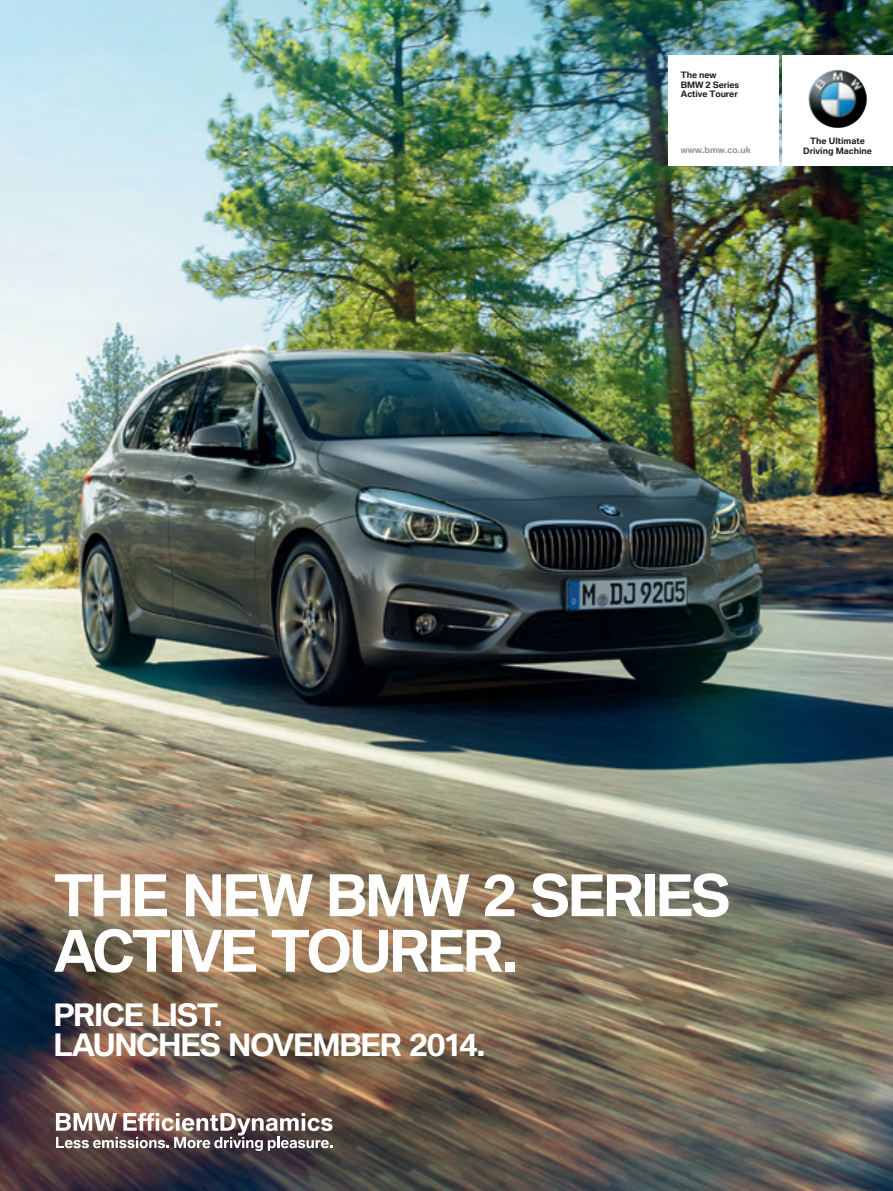
<style>
.page{position:relative;width:893px;height:1191px;background:#fff}
.page>*{position:absolute;margin:0;border:0;box-sizing:border-box;transform-origin:0 0}
.t1{font:700 55.5px/55.5px "BMW Type Global Pro";letter-spacing:-.05em;color:#fff}
.t2{font:700 30px "BMW Type Global Pro";letter-spacing:-.045em;color:#fff}
.t3{font:700 8.55px/9.4px "BMW Type Global Pro";letter-spacing:-.005em;color:#231f20}
.t4{font:700 8.55px "BMW Type Global Pro";color:#939598}
</style>
<div class="page">
<img style="left:0;top:0;width:893px;height:1191px">
<div style="left:782px;top:55px;width:111px;height:111px;background:#fff"></div>
<div style="left:668px;top:55px;width:111px;height:111px;background:#fff"></div>
<img style="left:808px;top:70px;width:59px;height:58px">
<svg style="left:56px;top:1112px;width:277px;height:38px"></svg>
<p class="t3" style="left:681px;top:71px;width:60px">The new<br>BMW 2 Series<br>Active Tourer</p>
<p class="t4" style="left:681px;top:145px;width:71px">www.bmw.co.uk</p>
<p class="t3" style="left:810px;top:137px;width:56px">The Ultimate</p>
<p class="t3" style="left:803px;top:146px;width:70px">Driving Machine</p>
<p class="t1" style="left:54px;top:869px;width:678px">THE NEW BMW 2 SERIES<br>ACTIVE TOURER.</p>
<p class="t2" style="left:53px;top:997px;width:171px">PRICE LIST.</p>
<p class="t2" style="left:53px;top:1027px;width:434px">LAUNCHES NOVEMBER 2014.</p>
</div>
